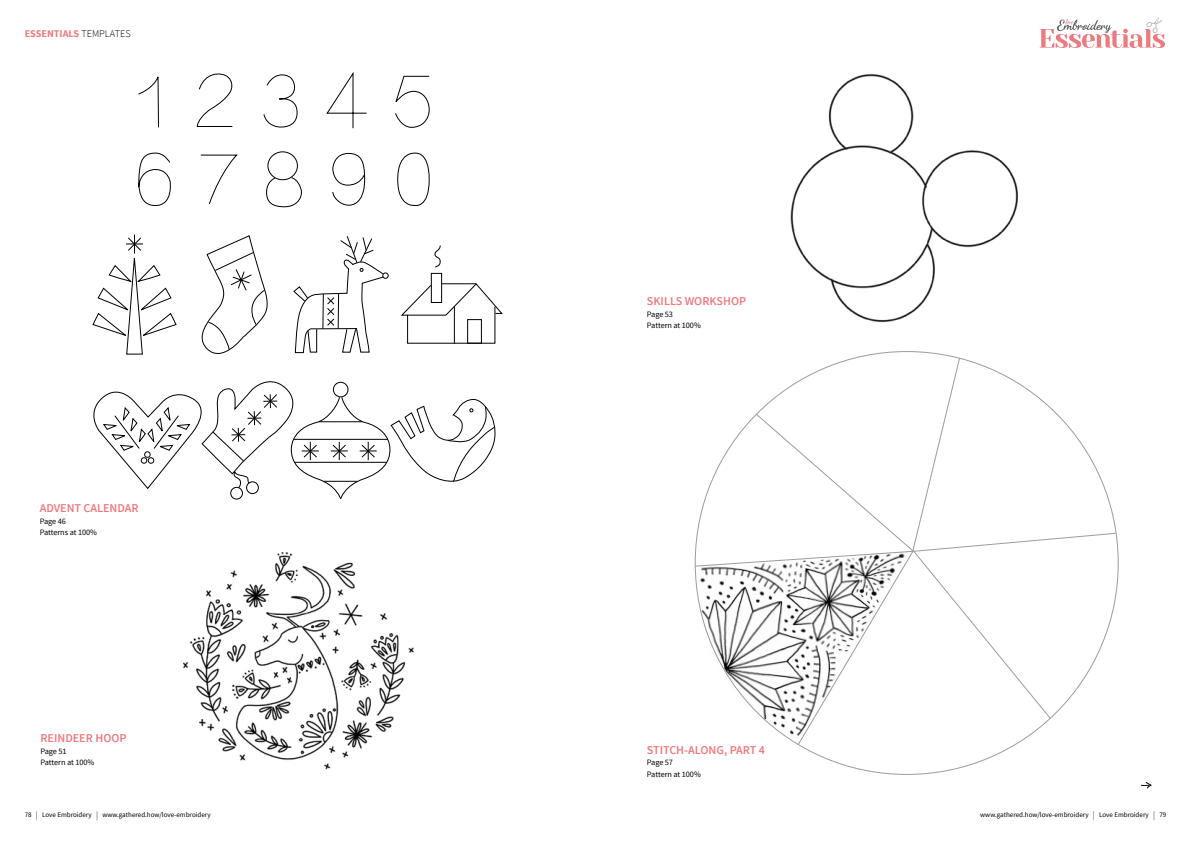
<style>
.page{position:relative;width:1191px;height:842px;background:#fff}
.page>*{position:absolute;margin:0;border:0;box-sizing:border-box;transform-origin:0 0}
.t1{font:600 12px "Source Sans Pro";color:#ea7b80}
.t2{font:700 10.2px "Source Sans Pro";color:#ea7b80}
.t3{font:8.2px/11.5px "Source Sans Pro";letter-spacing:-.01em;color:#000}
.t4{font:7px "Source Sans Pro";color:#000}
.s1{font-weight:300;color:#000}
.s2{font-weight:300;font-size:9px}
</style>
<div class="page">
<svg style="left:1039px;top:17px;width:126px;height:31px"></svg>
<img style="left:790px;top:73px;width:228px;height:250px">
<svg style="left:694px;top:358px;width:421px;height:387px"></svg>
<svg style="left:1141px;top:782px;width:10px;height:6px"></svg>
<svg style="left:138px;top:76px;width:21px;height:52px"></svg>
<svg style="left:196px;top:73px;width:37px;height:54px"></svg>
<svg style="left:263px;top:74px;width:35px;height:54px"></svg>
<svg style="left:326px;top:72px;width:41px;height:57px"></svg>
<svg style="left:395px;top:75px;width:35px;height:53px"></svg>
<svg style="left:138px;top:152px;width:33px;height:54px"></svg>
<svg style="left:200px;top:154px;width:37px;height:50px"></svg>
<div style="left:267px;top:151px;width:31px;height:29px;border:1px solid #000;border-radius:50%"></div>
<svg style="left:266px;top:176px;width:36px;height:32px"></svg>
<svg style="left:332px;top:152px;width:33px;height:54px"></svg>
<svg style="left:397px;top:152px;width:33px;height:54px"></svg>
<svg style="left:92px;top:234px;width:85px;height:121px"></svg>
<svg style="left:201px;top:236px;width:67px;height:118px"></svg>
<div style="left:382px;top:272px;width:7px;height:7px;border:1px solid #000;border-radius:50%"></div>
<svg style="left:293px;top:236px;width:91px;height:118px"></svg>
<svg style="left:401px;top:282px;width:102px;height:62px"></svg>
<div style="left:431px;top:273px;width:11px;height:30px;border:1px solid #000"></div>
<div style="left:467px;top:319px;width:15px;height:25px;border:1px solid #000"></div>
<hr style="left:442px;top:283px;width:34px;height:1px;background:#000">
<hr style="left:454px;top:307px;width:1px;height:37px;background:#000">
<svg style="left:434px;top:245px;width:7px;height:23px"></svg>
<svg style="left:93px;top:381px;width:403px;height:119px"></svg>
<img style="left:183px;top:552px;width:231px;height:218px">
<h2 class="t2" style="left:25px;top:27px;width:108px">ESSENTIALS <span class="s1">TEMPLATES</span></h2>
<h1 class="t1" style="left:40px;top:500px;width:101px">ADVENT CALENDAR</h1>
<p class="t3" style="left:40px;top:515px;width:59px">Page 46<br>Patterns at 100%</p>
<h1 class="t1" style="left:40px;top:730px;width:88px">REINDEER HOOP</h1>
<p class="t3" style="left:40px;top:745px;width:55px">Page 51<br>Pattern at 100%</p>
<h1 class="t1" style="left:647px;top:293px;width:101px">SKILLS WORKSHOP</h1>
<p class="t3" style="left:647px;top:308px;width:55px">Page 53<br>Pattern at 100%</p>
<h1 class="t1" style="left:647px;top:742px;width:120px">STITCH-ALONG, PART 4</h1>
<p class="t3" style="left:647px;top:757px;width:55px">Page 57<br>Pattern at 100%</p>
<p class="t4" style="left:25px;top:811px;width:187px">78 <span class="s2">|</span> Love Embroidery <span class="s2">|</span> www.gathered.how/love-embroidery</p>
<p class="t4" style="left:980px;top:811px;width:187px">www.gathered.how/love-embroidery <span class="s2">|</span> Love Embroidery <span class="s2">|</span> 79</p>
</div>
